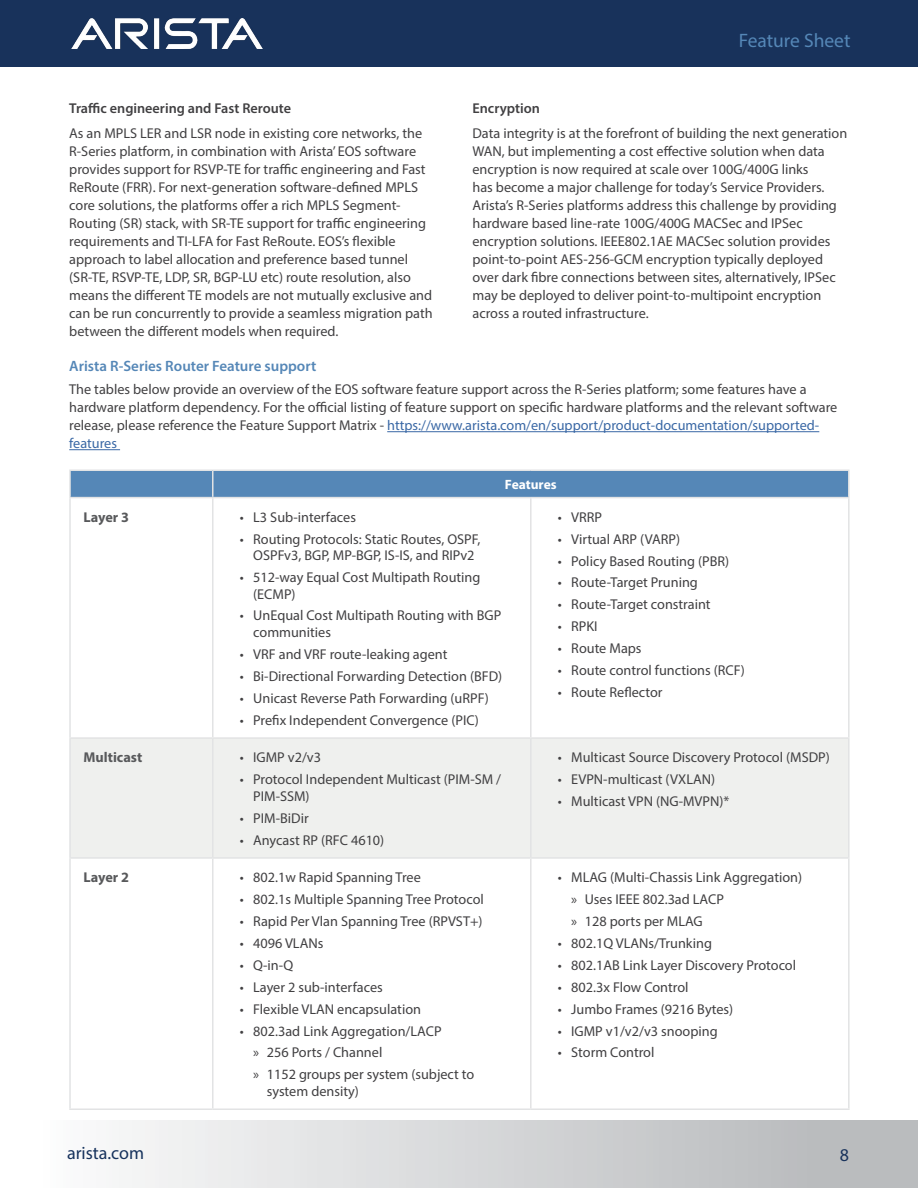
<style>
.page{position:relative;width:918px;height:1188px;background:#fff}
.page>*{position:absolute;margin:0;border:0;box-sizing:border-box;transform-origin:0 0}
.t1{font:19.5px "Myriad Pro";color:#5587b7}
.t2{font:18px "Myriad Pro";color:#16325c}
.t3{font:18px "Myriad Pro";color:#18325b}
.t4{font:600 15px "Myriad Pro";color:#5587b7}
.t5{font:14.25px/18px "Myriad Pro";color:#414042}
.t6{font:600 14.25px "Myriad Pro";color:#414042}
.t7{font:700 14.25px "Myriad Pro";color:#58595b}
.t8{font:700 13.5px "Myriad Pro";color:#fff}
.s1{color:#3a68a5}
</style>
<div class="page">
<div style="left:0;top:0;width:918px;height:66px;background:#18325b"></div>
<img style="left:71px;top:19px;width:191px;height:30px">
<div style="left:0;top:1120px;width:918px;height:68px;background:linear-gradient(to right,#fff,#b3b5b7)"></div>
<hr style="left:387px;top:431px;width:432px;height:1px;background:#3a68a5">
<hr style="left:69px;top:449px;width:51px;height:1px;background:#3a68a5">
<div style="left:71px;top:471px;width:777px;height:26px;background:#5587b7"></div>
<div style="left:71px;top:739px;width:777px;height:118px;background:#eff0ee"></div>
<hr style="left:69px;top:470px;width:144px;height:1px;background:#e2e3e4">
<hr style="left:69px;top:471px;width:2px;height:26px;background:#e2e3e4">
<hr style="left:213px;top:470px;width:318px;height:1px;background:#e2e3e4">
<hr style="left:212px;top:471px;width:2px;height:26px;background:#e2e3e4">
<hr style="left:531px;top:470px;width:319px;height:1px;background:#e2e3e4">
<hr style="left:848px;top:471px;width:2px;height:26px;background:#e2e3e4">
<hr style="left:69px;top:497px;width:144px;height:1px;background:#e2e3e4">
<hr style="left:69px;top:498px;width:2px;height:239px;background:#e2e3e4">
<hr style="left:213px;top:497px;width:318px;height:1px;background:#e2e3e4">
<hr style="left:212px;top:498px;width:2px;height:239px;background:#e2e3e4">
<hr style="left:531px;top:497px;width:319px;height:1px;background:#e2e3e4">
<hr style="left:530px;top:498px;width:2px;height:239px;background:#e2e3e4">
<hr style="left:848px;top:498px;width:2px;height:239px;background:#e2e3e4">
<hr style="left:69px;top:737px;width:144px;height:2px;background:#e2e3e4">
<hr style="left:69px;top:739px;width:2px;height:118px;background:#e2e3e4">
<hr style="left:213px;top:737px;width:318px;height:2px;background:#e2e3e4">
<hr style="left:212px;top:739px;width:2px;height:118px;background:#e2e3e4">
<hr style="left:531px;top:737px;width:319px;height:2px;background:#e2e3e4">
<hr style="left:530px;top:739px;width:2px;height:118px;background:#e2e3e4">
<hr style="left:848px;top:739px;width:2px;height:118px;background:#e2e3e4">
<hr style="left:69px;top:857px;width:144px;height:2px;background:#e2e3e4">
<hr style="left:69px;top:859px;width:2px;height:249px;background:#e2e3e4">
<hr style="left:213px;top:857px;width:318px;height:2px;background:#e2e3e4">
<hr style="left:212px;top:859px;width:2px;height:249px;background:#e2e3e4">
<hr style="left:531px;top:857px;width:319px;height:2px;background:#e2e3e4">
<hr style="left:530px;top:859px;width:2px;height:249px;background:#e2e3e4">
<hr style="left:848px;top:859px;width:2px;height:249px;background:#e2e3e4">
<hr style="left:69px;top:1108px;width:144px;height:2px;background:#e2e3e4">
<hr style="left:213px;top:1108px;width:318px;height:2px;background:#e2e3e4">
<hr style="left:531px;top:1108px;width:319px;height:2px;background:#e2e3e4">
<p class="t6" style="left:69px;top:99px;width:223px">Traffic engineering and Fast Reroute</p>
<p class="t5" style="left:69px;top:124px;width:365px">As an MPLS LER and LSR node in existing core networks, the R-Series platform, in combination with Arista’ EOS software provides support for RSVP-TE for traffic engineering and Fast ReRoute (FRR). For next-generation software-defined MPLS core solutions, the platforms offer a rich MPLS Segment-Routing (SR) stack, with SR-TE support for traffic engineering requirements and TI-LFA for Fast ReRoute. EOS’s flexible approach to label allocation and preference based tunnel (SR-TE, RSVP-TE, LDP, SR, BGP-LU etc) route resolution, also means the different TE models are not mutually exclusive and can be run concurrently to provide a seamless migration path between the different models when required.</p>
<h1 class="t1" style="left:739px;top:29px;width:113px">Feature Sheet</h1>
<p class="t6" style="left:473px;top:99px;width:69px">Encryption</p>
<p class="t5" style="left:473px;top:124px;width:376px">Data integrity is at the forefront of building the next generation WAN, but implementing a cost effective solution when data encryption is now required at scale over 100G/400G links<br>has become a major challenge for today’s Service Providers.<br>Arista’s R-Series platforms address this challenge by providing hardware based line-rate 100G/400G MACSec and IPSec encryption solutions. IEEE802.1AE MACSec solution provides point-to-point AES-256-GCM encryption typically deployed over dark fibre connections between sites, alternatively, IPSec may be deployed to deliver point-to-multipoint encryption across a routed infrastructure.</p>
<p class="t4" style="left:69px;top:356px;width:249px">Arista R-Series Router Feature support</p>
<p class="t5" style="left:69px;top:380px;width:770px">The tables below provide an overview of the EOS software feature support across the R-Series platform; some features have a hardware platform dependency. For the official listing of feature support on specific hardware platforms and the relevant software release, please reference the Feature Support Matrix - <span class="s1">https://www.arista.com/en/support/product-documentation/supported&shy;features</span></p>
<p class="t8" style="left:505px;top:476px;width:53px">Features</p>
<p class="t7" style="left:84px;top:508px;width:47px">Layer 3</p>
<p class="t5" style="left:240px;top:508px;width:118px">• L3 Sub-interfaces</p>
<p class="t5" style="left:240px;top:530px;width:242px;line-height:16.5px;text-align:center">• Routing Protocols: Static Routes, OSPF,<br>OSPFv3, BGP, MP-BGP, IS-IS, and RIPv2</p>
<p class="t5" style="left:253px;top:569px;width:229px;line-height:16.5px;text-indent:-13px">• 512-way Equal Cost Multipath Routing (ECMP)</p>
<p class="t5" style="left:253px;top:607px;width:250px;line-height:16.5px;text-indent:-13px">• UnEqual Cost Multipath Routing with BGP communities</p>
<p class="t5" style="left:240px;top:645px;width:209px">• VRF and VRF route-leaking agent</p>
<p class="t5" style="left:240px;top:667px;width:264px">• Bi-Directional Forwarding Detection (BFD)</p>
<p class="t5" style="left:240px;top:689px;width:250px">• Unicast Reverse Path Forwarding (uRPF)</p>
<p class="t5" style="left:240px;top:711px;width:241px">• Prefix Independent Convergence (PIC)</p>
<p class="t5" style="left:558px;top:508px;width:46px">• VRRP</p>
<p class="t5" style="left:558px;top:530px;width:124px">• Virtual ARP (VARP)</p>
<p class="t5" style="left:558px;top:552px;width:173px">• Policy Based Routing (PBR)</p>
<p class="t5" style="left:558px;top:573px;width:142px">• Route-Target Pruning</p>
<p class="t5" style="left:558px;top:595px;width:154px">• Route-Target constraint</p>
<p class="t5" style="left:558px;top:617px;width:41px">• RPKI</p>
<p class="t5" style="left:558px;top:639px;width:85px">• Route Maps</p>
<p class="t5" style="left:558px;top:661px;width:189px">• Route control functions (RCF)</p>
<p class="t5" style="left:558px;top:683px;width:106px">• Route Reflector</p>
<p class="t7" style="left:84px;top:748px;width:60px">Multicast</p>
<p class="t5" style="left:240px;top:748px;width:83px">• IGMP v2/v3</p>
<p class="t5" style="left:253px;top:771px;width:249px;line-height:16.5px;text-indent:-13px">• Protocol Independent Multicast (PIM-SM /<br>PIM-SSM)</p>
<p class="t5" style="left:240px;top:809px;width:70px">• PIM-BiDir</p>
<p class="t5" style="left:240px;top:830px;width:146px">• Anycast RP (RFC 4610)</p>
<p class="t7" style="left:84px;top:868px;width:47px">Layer 2</p>
<p class="t5" style="left:240px;top:868px;width:183px">• 802.1w Rapid Spanning Tree</p>
<p class="t5" style="left:240px;top:890px;width:246px">• 802.1s Multiple Spanning Tree Protocol</p>
<p class="t5" style="left:240px;top:912px;width:244px">• Rapid Per Vlan Spanning Tree (RPVST+)</p>
<p class="t5" style="left:240px;top:934px;width:85px">• 4096 VLANs</p>
<p class="t5" style="left:240px;top:956px;width:55px">• Q-in-Q</p>
<p class="t5" style="left:240px;top:978px;width:145px">• Layer 2 sub-interfaces</p>
<p class="t5" style="left:240px;top:1000px;width:183px">• Flexible VLAN encapsulation</p>
<p class="t5" style="left:253px;top:1020px;width:223px;line-height:21.9px;text-indent:-13px">• 802.3ad Link Aggregation/LACP<br>» 256 Ports / Channel<br>» 1152 groups per system (subject to</p>
<p class="t5" style="left:267px;top:1082px;width:94px">system density)</p>
<p class="t5" style="left:558px;top:748px;width:274px">• Multicast Source Discovery Protocol (MSDP)</p>
<p class="t5" style="left:558px;top:770px;width:159px">• EVPN-multicast (VXLAN)</p>
<p class="t5" style="left:558px;top:792px;width:173px">• Multicast VPN (NG-MVPN)*</p>
<p class="t5" style="left:571px;top:866px;width:232px;line-height:21.9px;text-indent:-13px">• MLAG (Multi-Chassis Link Aggregation) » Uses IEEE 802.3ad LACP<br>» 128 ports per MLAG</p>
<p class="t5" style="left:558px;top:934px;width:156px">• 802.1Q VLANs/Trunking</p>
<p class="t5" style="left:558px;top:956px;width:240px">• 802.1AB Link Layer Discovery Protocol</p>
<p class="t5" style="left:558px;top:978px;width:132px">• 802.3x Flow Control</p>
<p class="t5" style="left:558px;top:1000px;width:177px">• Jumbo Frames (9216 Bytes)</p>
<p class="t5" style="left:558px;top:1022px;width:161px">• IGMP v1/v2/v3 snooping</p>
<p class="t5" style="left:558px;top:1043px;width:98px">• Storm Control</p>
<p class="t2" style="left:67px;top:1142px;width:79px">arista.com</p>
<p class="t3" style="left:840px;top:1144px;width:11px">8</p>
</div>
